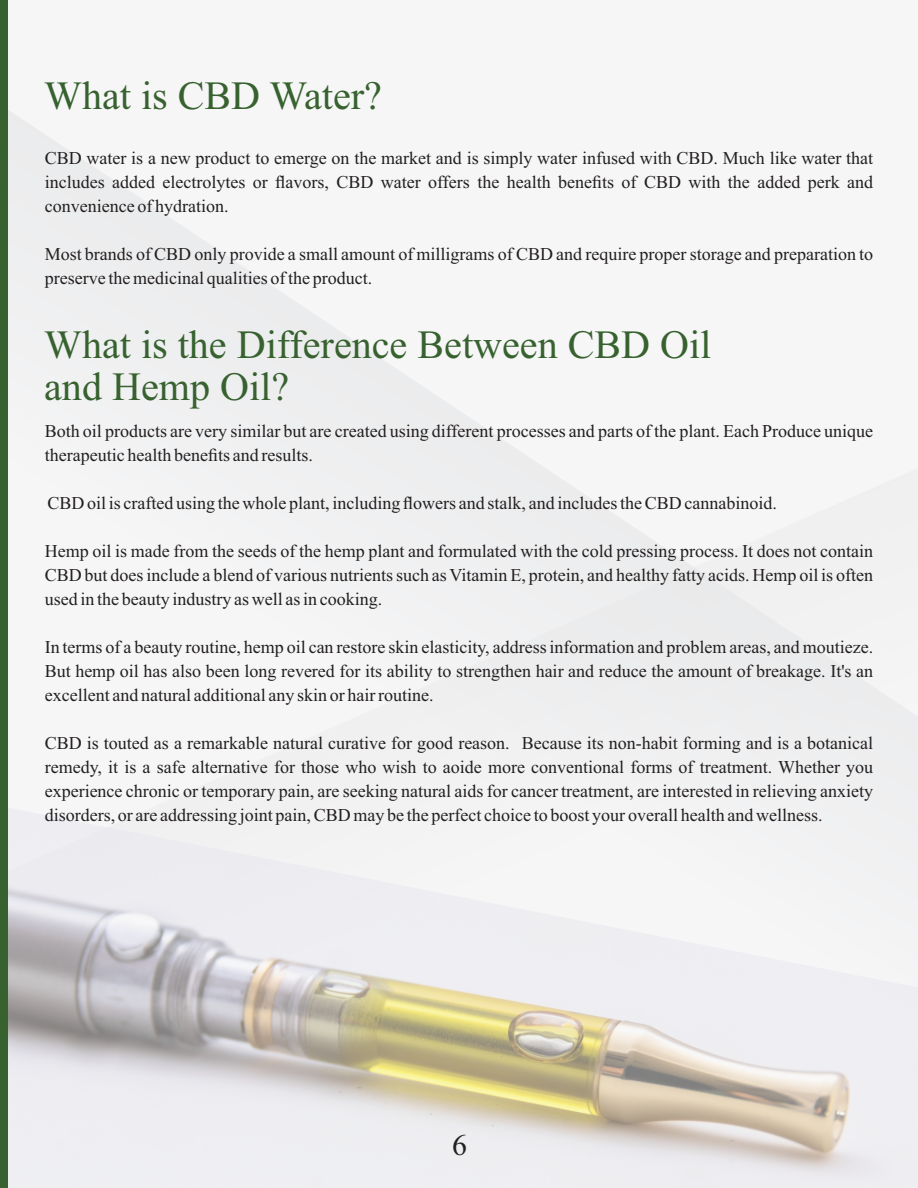
<style>
.page{position:relative;width:918px;height:1188px;background:#f6f6f7}
.page>*{position:absolute;margin:0;border:0;box-sizing:border-box;transform-origin:0 0}
.t1{font:40.05px/42px "Times New Roman";color:#37622f}
.t2{font:30px "Times New Roman";color:#231f20}
.t3{font:18px/24px "Times New Roman";color:#231f20;text-align:justify}
</style>
<div class="page">
<svg style="left:8px;top:111px;width:867px;height:586px"></svg>
<img style="left:8px;top:828px;width:878px;height:351px">
<div style="left:0;top:0;width:8px;height:1188px;background:#37622f"></div>
<h1 class="t1" style="left:44px;top:78px;width:339px">What is CBD Water?</h1>
<p class="t3" style="left:45px;top:147px;width:830px">CBD water is a new product to emerge on the market and is simply water infused with CBD. Much like water that includes added electrolytes or flavors, CBD water offers the health benefits of CBD with the added perk and convenience of hydration.</p>
<p class="t3" style="left:45px;top:244px;width:830px">Most brands of CBD only provide a small amount of milligrams of CBD and require proper storage and preparation to preserve the medicinal qualities of the product.</p>
<h1 class="t1" style="left:44px;top:327px;width:669px">What is the Difference Between CBD Oil and Hemp Oil?</h1>
<p class="t3" style="left:45px;top:420px;width:830px">Both oil products are very similar but are created using different processes and parts of the plant. Each Produce unique therapeutic health benefits and results.</p>
<p class="t3" style="left:47px;top:492px;width:731px">CBD oil is crafted using the whole plant, including flowers and stalk, and includes the CBD cannabinoid.</p>
<p class="t3" style="left:45px;top:541px;width:830px">Hemp oil is made from the seeds of the hemp plant and formulated with the cold pressing process. It does not contain CBD but does include a blend of various nutrients such as Vitamin E, protein, and healthy fatty acids. Hemp oil is often used in the beauty industry as well as in cooking.</p>
<p class="t3" style="left:45px;top:637px;width:830px">In terms of a beauty routine, hemp oil can restore skin elasticity, address information and problem areas, and moutieze.<br>But hemp oil has also been long revered for its ability to strengthen hair and reduce the amount of breakage. It's an excellent and natural additional any skin or hair routine.</p>
<p class="t3" style="left:45px;top:733px;width:830px">CBD is touted as a remarkable natural curative for good reason. Because its non-habit forming and is a botanical remedy, it is a safe alternative for those who wish to aoide more conventional forms of treatment. Whether you experience chronic or temporary pain, are seeking natural aids for cancer treatment, are interested in relieving anxiety disorders, or are addressing joint pain, CBD may be the perfect choice to boost your overall health and wellness.</p>
<h2 class="t2" style="left:452px;top:1134px;width:17px">6</h2>
</div>
